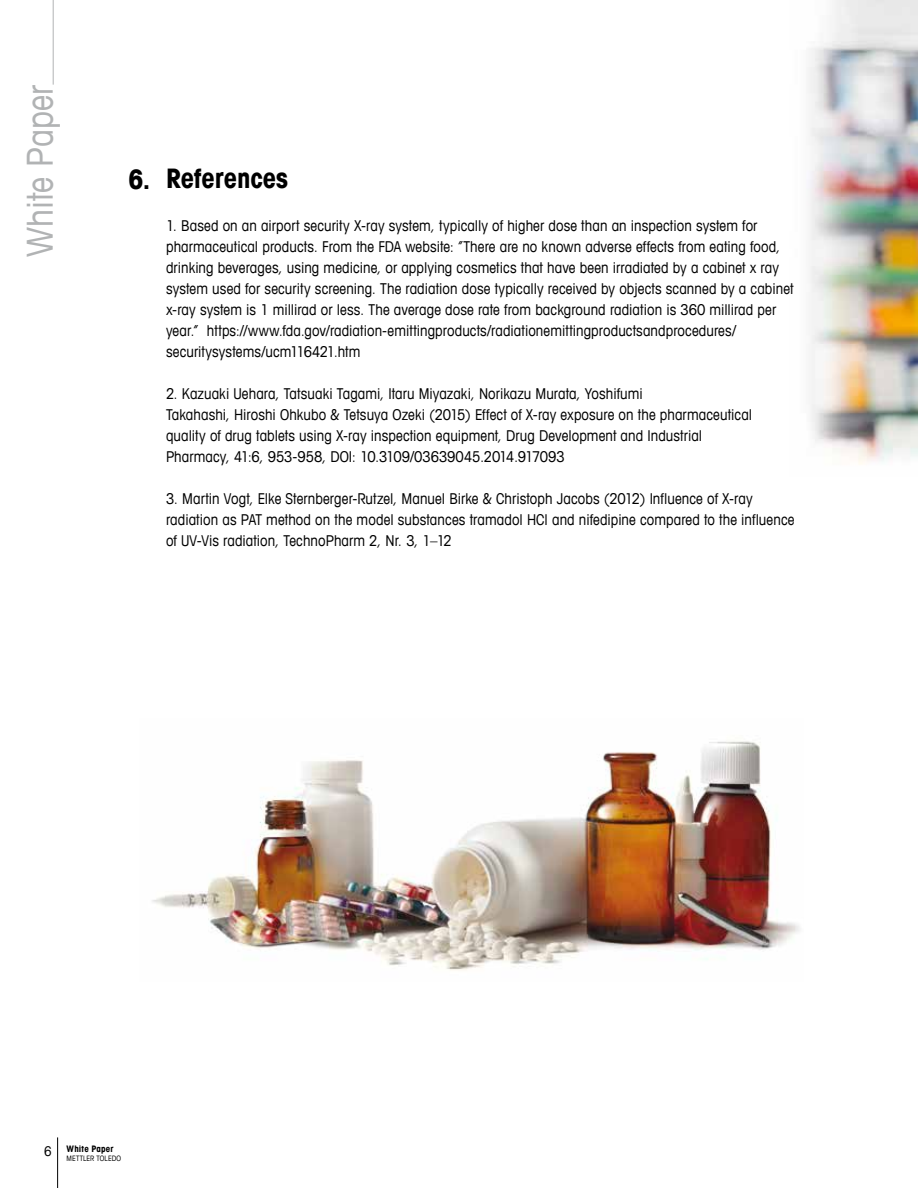
<style>
.page{position:relative;width:918px;height:1188px;background:#fff}
.page>*{position:absolute;margin:0;border:0;box-sizing:border-box;transform-origin:0 0}
.t1{font:condensed 36px "Avant Garde Com";color:#b1b3b4}
.t2{font:700 condensed 27px "Avant Garde Com";letter-spacing:-.005em;color:#000}
.t3{font:condensed 15px/21px "Avant Garde Com";letter-spacing:.005em;color:#000}
.t4{font:700 condensed 9px "Avant Garde Com";letter-spacing:.02em;color:#000}
.t5{font:condensed 7.5px "Avant Garde Com";letter-spacing:.015em;color:#000}
.s1{font-weight:400;font-size:13.5px}
</style>
<div class="page">
<hr style="left:57px;top:1137px;width:1px;height:51px;background:#000">
<hr style="left:53px;top:0;width:1px;height:85px;background:#b1b3b4">
<img style="left:808px;top:0;width:110px;height:465px">
<img style="left:152px;top:741px;width:648px;height:229px">
<h1 class="t1" style="left:18px;top:257px;width:173px;rotate:-90deg">White Paper</h1>
<h2 class="t2" style="left:129px;top:162px;width:23px">6.</h2>
<h2 class="t2" style="left:166px;top:161px;width:124px">References</h2>
<p class="t3" style="left:166px;top:215px;width:629px">1. Based on an airport security X-ray system, typically of higher dose than an inspection system for pharmaceutical products. From the FDA website: “There are no known adverse effects from eating food, drinking beverages, using medicine, or applying cosmetics that have been irradiated by a cabinet x ray system used for security screening. The radiation dose typically received by objects scanned by a cabinet x-ray system is 1 millirad or less. The average dose rate from background radiation is 360 millirad per year.” https://www.fda.gov/radiation-emittingproducts/radiationemittingproductsandprocedures/ securitysystems/ucm116421.htm</p>
<p class="t3" style="left:166px;top:383px;width:588px">2. Kazuaki Uehara, Tatsuaki Tagami, Itaru Miyazaki, Norikazu Murata, Yoshifumi<br>Takahashi, Hiroshi Ohkubo &amp; Tetsuya Ozeki (2015) Effect of X-ray exposure on the pharmaceutical quality of drug tablets using X-ray inspection equipment, Drug Development and Industrial Pharmacy, 41:6, 953-958, DOI: 10.3109/03639045.2014.917093</p>
<p class="t3" style="left:166px;top:488px;width:630px">3. Martin Vogt, Elke Sternberger-Rutzel, Manuel Birke &amp; Christoph Jacobs (2012) Influence of X-ray radiation as PAT method on the model substances tramadol HCl and nifedipine compared to the influence of UV-Vis radiation, TechnoPharm 2, Nr. 3, 1–12</p>
<p class="t4" style="left:44px;top:1143px;width:71px"><span class="s1">6</span> White Paper</p>
<p class="t5" style="left:67px;top:1154px;width:56px">METTLER TOLEDO</p>
</div>
